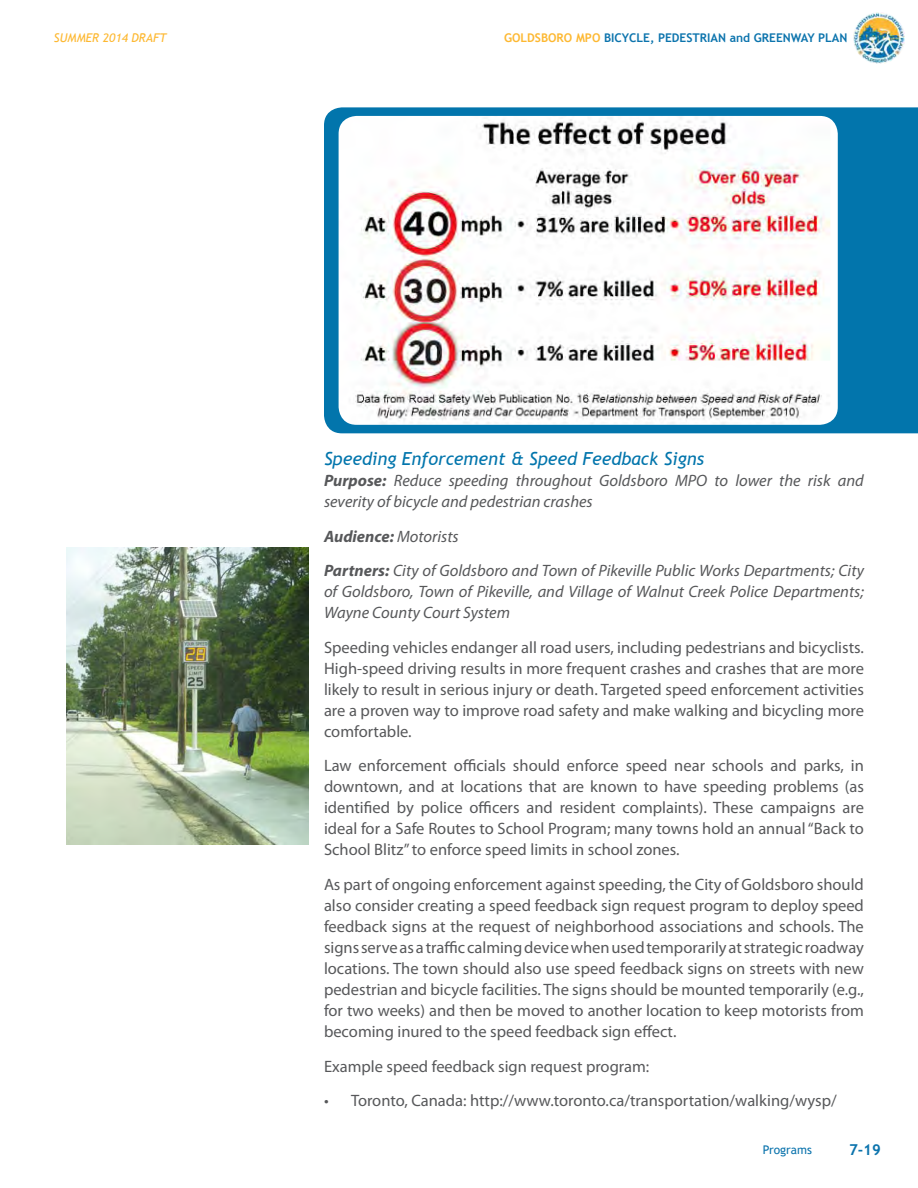
<style>
.page{position:relative;width:918px;height:1188px;background:#fff}
.page>*{position:absolute;margin:0;border:0;box-sizing:border-box;transform-origin:0 0}
.Body{font:italic 18px "Trebuchet MS";color:#0275ac}
.Body-2{font:16.5px/21px "Myriad Pro";color:#57585a;text-align:justify}
.Body-3{font:italic 16.5px/21px "Myriad Pro";color:#57585a}
.Body-4{font:italic 700 16.5px "Myriad Pro";color:#57585a}
.t1{font:700 15px "Trebuchet MS";color:#0c74ad}
.t2{font:700 12px "Trebuchet MS";color:#0c74ad}
.t3{font:italic 12px "Trebuchet MS";color:#fdb831}
.t4{font:12px "Trebuchet MS";color:#0c74ad}
.s1{color:#fdb831}
.s2{font-weight:700}
.s3{font-weight:400}
</style>
<div class="page">
<img style="left:853px;top:13px;width:52px;height:51px">
<div style="left:324px;top:107px;width:594px;height:326px;background:#0275ac"></div>
<img style="left:339px;top:116px;width:499px;height:309px">
<img style="left:67px;top:547px;width:241px;height:298px">
<p class="t3" style="left:54px;top:31px;width:114px">SUMMER 2014 DRAFT</p>
<p class="t2" style="left:504px;top:31px;width:345px"><span class="s1">GOLDSBORO MPO</span> BICYCLE, PEDESTRIAN and GREENWAY PLAN</p>
<p class="Body" style="left:324px;top:448px;width:382px">Speeding Enforcement &amp; Speed Feedback Signs</p>
<p class="Body-3" style="left:324px;top:470px;width:541px"><span class="s2">Purpose:</span> Reduce speeding throughout Goldsboro MPO to lower the risk and severity of bicycle and pedestrian crashes</p>
<p class="Body-4" style="left:324px;top:526px;width:136px">Audience: <span class="s3">Motorists</span></p>
<p class="Body-3" style="left:324px;top:560px;width:541px;text-align:justify"><span class="s2">Partners:</span> City of Goldsboro and Town of Pikeville Public Works Departments; City of Goldsboro, Town of Pikeville, and Village of Walnut Creek Police Departments; Wayne County Court System</p>
<p class="Body-2" style="left:324px;top:637px;width:542px">Speeding vehicles endanger all road users, including pedestrians and bicyclists.<br>High-speed driving results in more frequent crashes and crashes that are more likely to result in serious injury or death. Targeted speed enforcement activities are a proven way to improve road safety and make walking and bicycling more comfortable.</p>
<p class="Body-2" style="left:324px;top:755px;width:542px">Law enforcement officials should enforce speed near schools and parks, in downtown, and at locations that are known to have speeding problems (as identified by police officers and resident complaints). These campaigns are ideal for a Safe Routes to School Program; many towns hold an annual “Back to School Blitz” to enforce speed limits in school zones.</p>
<p class="Body-2" style="left:324px;top:874px;width:542px">As part of ongoing enforcement against speeding, the City of Goldsboro should also consider creating a speed feedback sign request program to deploy speed feedback signs at the request of neighborhood associations and schools. The signs serve as a traffic calming device when used temporarily at strategic roadway locations. The town should also use speed feedback signs on streets with new pedestrian and bicycle facilities. The signs should be mounted temporarily (e.g., for two weeks) and then be moved to another location to keep motorists from becoming inured to the speed feedback sign effect.</p>
<p class="Body-2" style="left:324px;top:1055px;width:327px">Example speed feedback sign request program:</p>
<p class="Body-2" style="left:324px;top:1090px;width:514px">• Toronto, Canada: http://www.toronto.ca/transportation/walking/wysp/</p>
<p class="t4" style="left:763px;top:1143px;width:51px">Programs</p>
<p class="t1" style="left:849px;top:1140px;width:33px">7-19</p>
</div>
